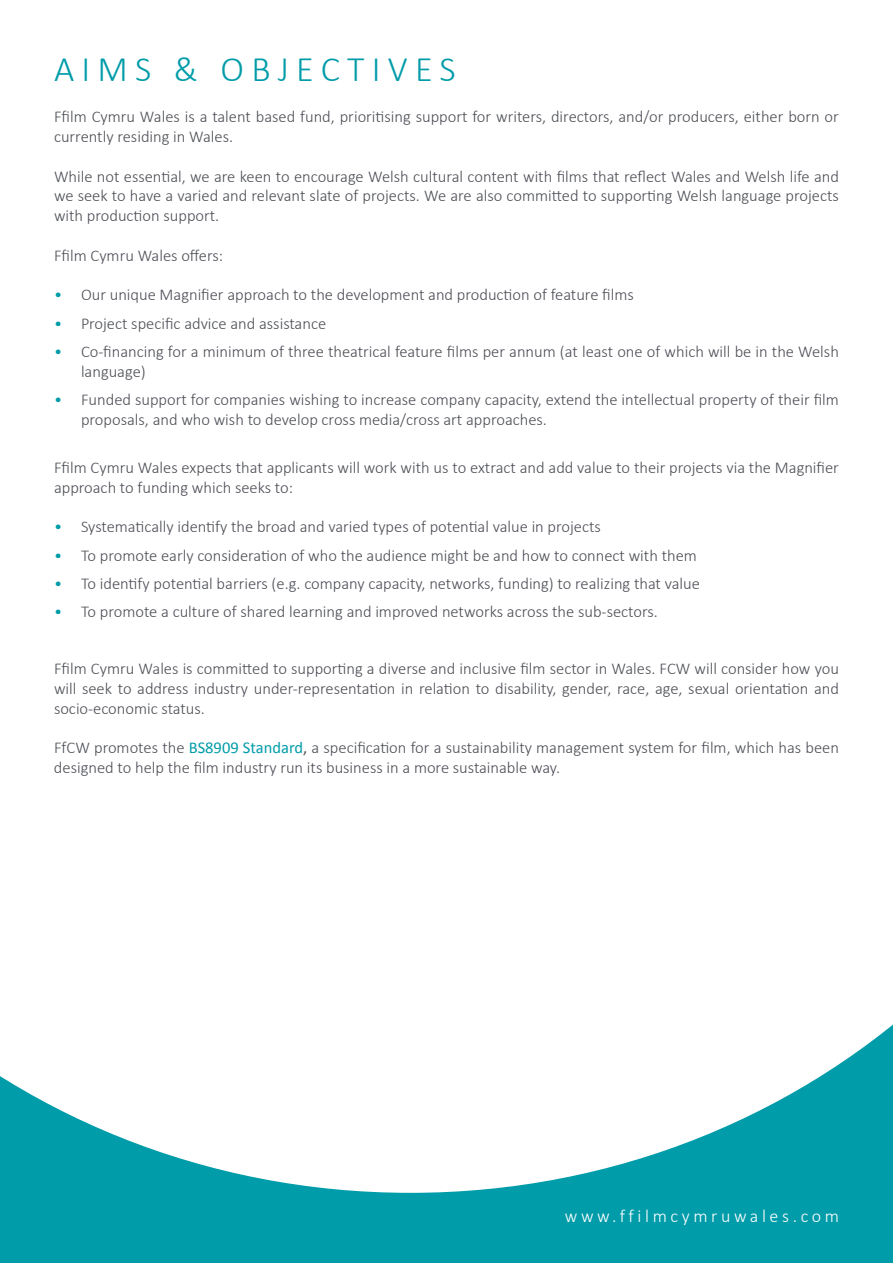
<style>
.page{position:relative;width:893px;height:1263px;background:#009ca9}
.page>*{position:absolute;margin:0;border:0;box-sizing:border-box;transform-origin:0 0}
.t1{font:300 36px "Calibri";letter-spacing:.2em;color:#009ca9}
.t2{font:300 18px "Calibri";letter-spacing:.2em;color:#fff}
.t3{font:300 16.5px/19.8px "Calibri";color:#4c4e55}
.s1{color:#009ca9}
.s2{font-weight:400;color:#009ca9}
.s3{font-weight:400}
</style>
<div class="page">
<div style="left:0;top:0;width:893px;height:1193px;background:#fff"></div>
<h1 class="t1" style="left:54px;top:47px;width:403px">AIMS &amp; OBJECTIVES</h1>
<p class="t3" style="left:54px;top:107px;width:786px">Ffilm Cymru Wales is a talent based fund, prioritising support for writers, directors, and/or producers, either born or currently residing in Wales.</p>
<p class="t3" style="left:54px;top:166px;width:786px;text-align:justify">While not essential, we are keen to encourage Welsh cultural content with films that reflect Wales and Welsh life and we seek to have a varied and relevant slate of projects. We are also committed to supporting Welsh language projects with production support.</p>
<p class="t3" style="left:54px;top:245px;width:171px">Ffilm Cymru Wales offers:</p>
<p class="t3" style="left:54px;top:285px;width:581px"><span class="s1">•</span> Our unique Magnifier approach to the development and production of feature films</p>
<p class="t3" style="left:54px;top:313px;width:274px"><span class="s1">•</span> Project specific advice and assistance</p>
<p class="t3" style="left:81px;top:341px;width:759px;text-indent:-27px"><span class="s1">•</span> Co-financing for a minimum of three theatrical feature films per annum (at least one of which will be in the Welsh language)</p>
<p class="t3" style="left:81px;top:390px;width:759px;text-indent:-27px"><span class="s1">•</span> Funded support for companies wishing to increase company capacity, extend the intellectual property of their film proposals, and who wish to develop cross media/cross art approaches.</p>
<p class="t3" style="left:54px;top:457px;width:786px">Ffilm Cymru Wales expects that applicants will work with us to extract and add value to their projects via the Magnifier approach to funding which seeks to:</p>
<p class="t3" style="left:54px;top:517px;width:548px"><span class="s1">•</span> Systematically identify the broad and varied types of potential value in projects</p>
<p class="t3" style="left:54px;top:545px;width:644px"><span class="s1">•</span> To promote early consideration of who the audience might be and how to connect with them</p>
<p class="t3" style="left:54px;top:573px;width:647px"><span class="s1">•</span> To identify potential barriers (e.g. company capacity, networks, funding) to realizing that value</p>
<p class="t3" style="left:54px;top:602px;width:605px"><span class="s1">•</span> To promote a culture of shared learning and improved networks across the sub-sectors.</p>
<p class="t3" style="left:54px;top:658px;width:786px;text-align:justify">Ffilm Cymru Wales is committed to supporting a diverse and inclusive film sector in Wales. FCW will consider how you will seek to address industry under-representation in relation to disability, gender, race, age, sexual orientation and socio-economic status.</p>
<p class="t3" style="left:54px;top:738px;width:786px">FfCW promotes the <span class="s2">BS8909 Standard</span><span class="s3">,</span> a specification for a sustainability management system for film, which has been designed to help the film industry run its business in a more sustainable way.</p>
<p class="t2" style="left:565px;top:1205px;width:276px">www.ffilmcymruwales.com</p>
</div>
